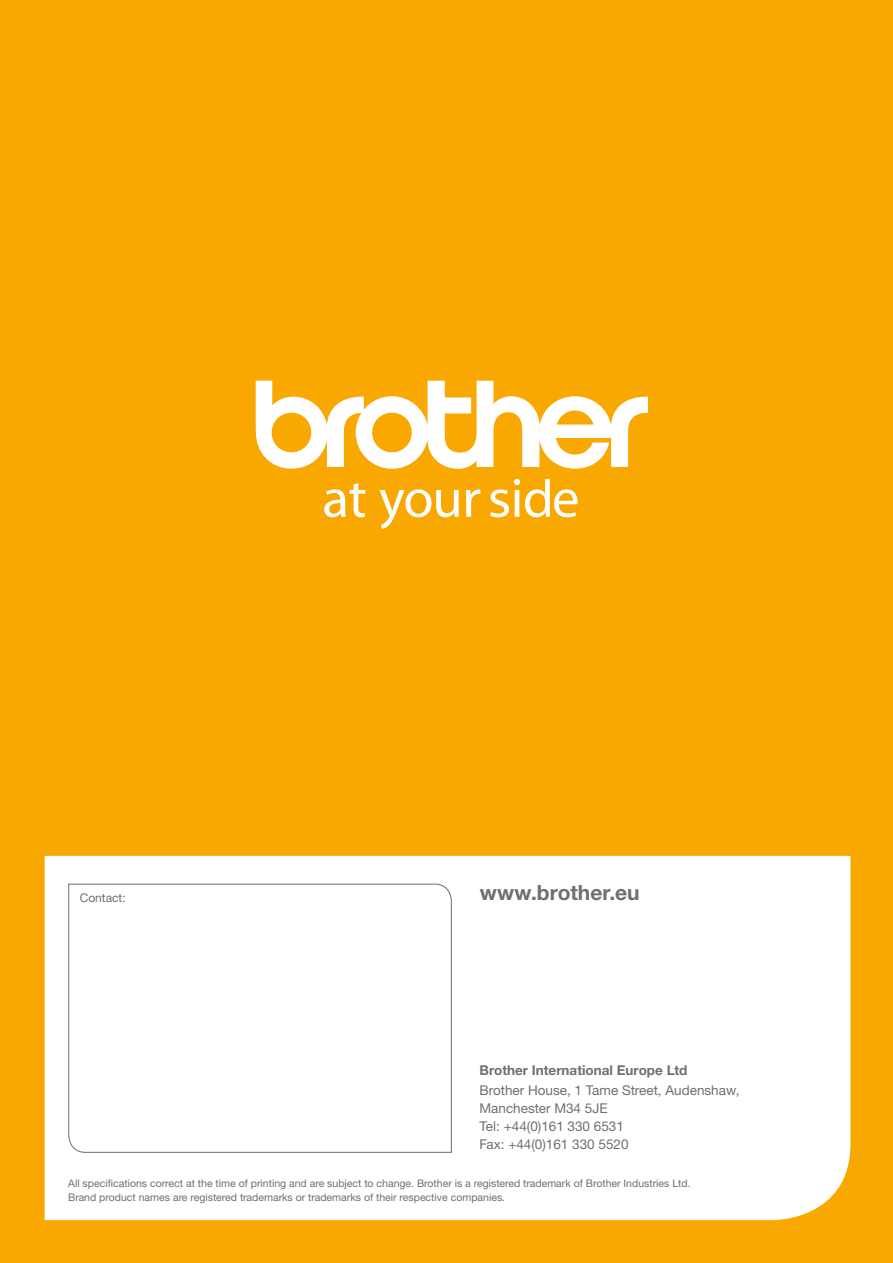
<style>
.page{position:relative;width:893px;height:1263px;background:#f8a800}
.page>*{position:absolute;margin:0;border:0;box-sizing:border-box;transform-origin:0 0}
.t1{font:700 21px "Helvetica Neue LTW1 G";color:#706f6f}
.t2{font:13.5px/18px "Helvetica Neue LTW1 G";color:#706f6f}
.t3{font:700 13.5px "Helvetica Neue LTW1 G";color:#706f6f}
.t4{font:12px "Helvetica Neue LTW1 G";color:#706f6f}
.t5{font:10.5px/13.5px "Helvetica Neue LTW1 G";color:#706f6f}
</style>
<div class="page">
<div style="left:45px;top:856px;width:805px;height:364px;background:#fff"></div>
<div style="left:68px;top:883px;width:384px;height:270px;background:#fff"></div>
<svg style="left:256px;top:381px;width:392px;height:88px"></svg>
<svg style="left:324px;top:483px;width:41px;height:34px"></svg>
<svg style="left:379px;top:489px;width:80px;height:40px"></svg>
<svg style="left:466px;top:489px;width:14px;height:28px"></svg>
<svg style="left:490px;top:479px;width:88px;height:38px"></svg>
<div style="left:478px;top:884px;width:334px;height:23px;background:#fff"></div>
<p class="t4" style="left:80px;top:890px;width:48px">Contact:</p>
<h1 class="t1" style="left:480px;top:880px;width:161px">www.brother.eu</h1>
<p class="t3" style="left:479px;top:1061px;width:209px">Brother International Europe Ltd</p>
<p class="t2" style="left:479px;top:1081px;width:262px">Brother House, 1 Tame Street, Audenshaw,<br>Manchester M34 5JE<br>Tel: +44(0)161 330 6531<br>Fax: +44(0)161 330 5520</p>
<p class="t5" style="left:68px;top:1177px;width:624px">All specifications correct at the time of printing and are subject to change. Brother is a registered trademark of Brother Industries Ltd.<br>Brand product names are registered trademarks or trademarks of their respective companies.</p>
</div>
